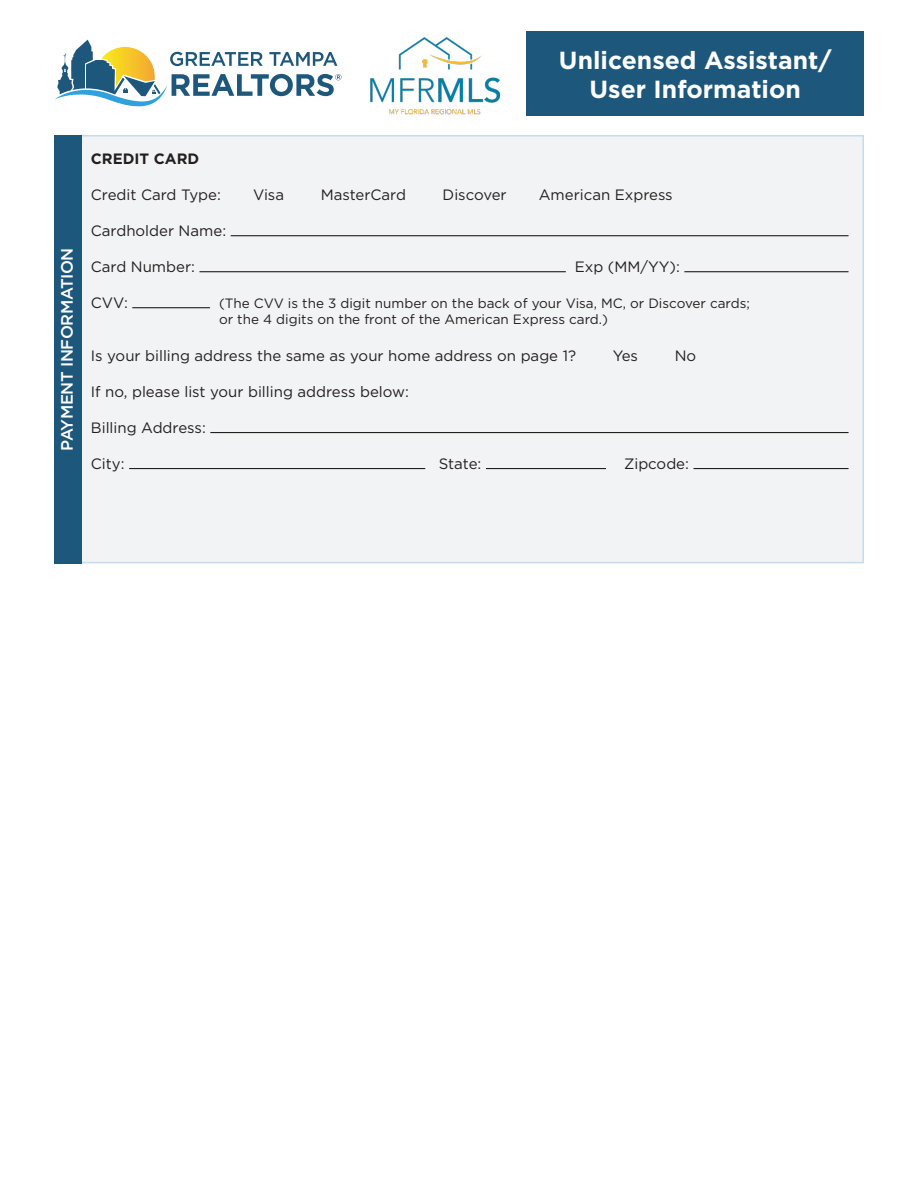
<style>
.page{position:relative;width:918px;height:1188px;background:#fff}
.page>*{position:absolute;margin:0;border:0;box-sizing:border-box;transform-origin:0 0}
.t1{font:700 24.75px "Gotham";color:#fff}
.t2{font:500 16.5px "Gotham";letter-spacing:-.025em;color:#fff}
.t3{font:15px "Gotham";color:#231f20}
.t4{font:700 15px "Gotham";color:#231f20}
.t5{font:13.5px/16.2px "Gotham";color:#231f20}
</style>
<div class="page">
<div style="left:58px;top:135px;width:806px;height:428px;background:#f2f3f4;border:2px solid #c4dcf2"></div>
<div style="left:54px;top:135px;width:27px;height:428px;background:#1d587c"></div>
<hr style="left:231px;top:235px;width:618px;height:1px;background:#231f20">
<hr style="left:199px;top:271px;width:367px;height:1px;background:#231f20">
<hr style="left:684px;top:271px;width:165px;height:1px;background:#231f20">
<hr style="left:132px;top:307px;width:78px;height:1px;background:#231f20">
<hr style="left:210px;top:432px;width:639px;height:1px;background:#231f20">
<hr style="left:129px;top:468px;width:296px;height:1px;background:#231f20">
<hr style="left:486px;top:468px;width:120px;height:1px;background:#231f20">
<hr style="left:694px;top:468px;width:155px;height:1px;background:#231f20">
<div style="left:526px;top:32px;width:338px;height:84px;background:#1d587c"></div>
<svg style="left:55px;top:40px;width:287px;height:66px"></svg>
<img style="left:370px;top:37px;width:131px;height:78px">
<p class="t1" style="left:559px;top:44px;width:274px">Unlicensed Assistant/</p>
<p class="t1" style="left:590px;top:73px;width:213px">User Information</p>
<p class="t2" style="left:56px;top:451px;width:205px;rotate:-90deg">PAYMENT INFORMATION</p>
<p class="t4" style="left:91px;top:148px;width:110px">CREDIT CARD</p>
<p class="t3" style="left:91px;top:185px;width:132px">Credit Card Type:</p>
<p class="t3" style="left:253px;top:185px;width:33px">Visa</p>
<p class="t3" style="left:321px;top:185px;width:87px">MasterCard</p>
<p class="t3" style="left:443px;top:185px;width:66px">Discover</p>
<p class="t3" style="left:539px;top:185px;width:136px">American Express</p>
<p class="t3" style="left:91px;top:221px;width:137px">Cardholder Name:</p>
<p class="t3" style="left:91px;top:257px;width:106px">Card Number:</p>
<p class="t3" style="left:575px;top:257px;width:107px">Exp (MM/YY):</p>
<p class="t3" style="left:91px;top:293px;width:38px">CVV:</p>
<p class="t5" style="left:219px;top:295px;width:532px">(The CVV is the 3 digit number on the back of your Visa, MC, or Discover cards; or the 4 digits on the front of the American Express card.)</p>
<p class="t3" style="left:91px;top:346px;width:487px">Is your billing address the same as your home address on page 1?</p>
<p class="t3" style="left:613px;top:346px;width:27px">Yes</p>
<p class="t3" style="left:675px;top:346px;width:23px">No</p>
<p class="t3" style="left:91px;top:382px;width:319px">If no, please list your billing address below:</p>
<p class="t3" style="left:91px;top:418px;width:116px">Billing Address:</p>
<p class="t3" style="left:91px;top:454px;width:35px">City:</p>
<p class="t3" style="left:439px;top:454px;width:44px">State:</p>
<p class="t3" style="left:624px;top:454px;width:66px">Zipcode:</p>
</div>
